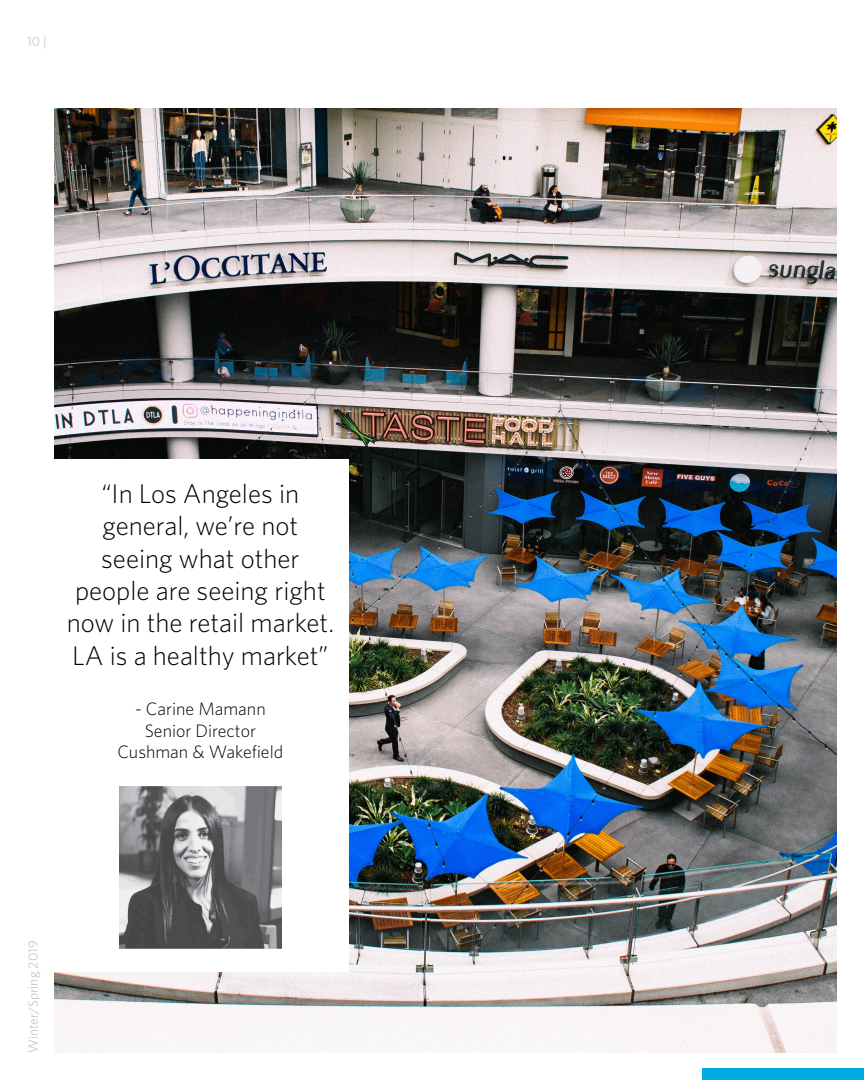
<style>
.page{position:relative;width:864px;height:1080px;background:#fff}
.page>*{position:absolute;margin:0;border:0;box-sizing:border-box;transform-origin:0 0}
.t1{font:300 27px/32.4px "Whitney";color:#000;text-align:center}
.t2{font:300 18px "Whitney";color:#000}
.t3{font:13.5px "Whitney";color:#c7c8ca}
</style>
<div class="page">
<div style="left:702px;top:1068px;width:162px;height:12px;background:#00abe1"></div>
<img style="left:54px;top:108px;width:783px;height:945px">
<div style="left:52px;top:459px;width:297px;height:513px;background:#fff"></div>
<img style="left:119px;top:787px;width:162px;height:162px">
<p class="t3" style="left:27px;top:32px;width:21px">10 |</p>
<p class="t1" style="left:67px;top:476px;width:269px">“In Los Angeles in general, we’re not seeing what other people are seeing right now in the retail market.<br>LA is a healthy market”</p>
<p class="t2" style="left:135px;top:697px;width:132px">- Carine Mamann</p>
<p class="t2" style="left:145px;top:718px;width:113px">Senior Director</p>
<p class="t2" style="left:118px;top:740px;width:167px">Cushman &amp; Wakefield</p>
<p class="t3" style="left:24px;top:1053px;width:114px;rotate:-90deg">Winter/Spring 2019</p>
</div>
